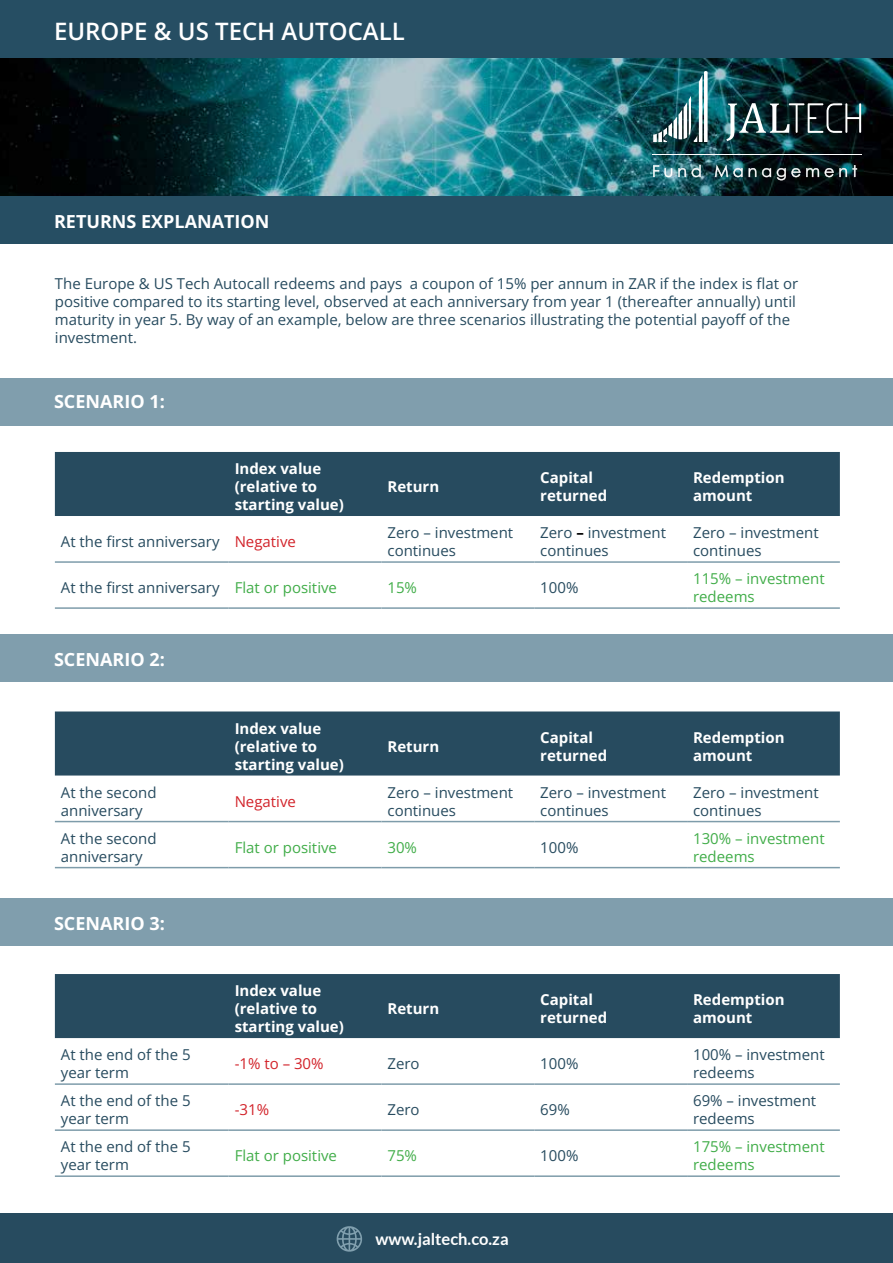
<style>
.page{position:relative;width:893px;height:1263px;background:#fff}
.page>*{position:absolute;margin:0;border:0;box-sizing:border-box;transform-origin:0 0}
.t1{font:600 24px "Open Sans";color:#fff}
.t2{font:700 18px "Open Sans";color:#fff}
.t3{font:700 16.5px "Lato";color:#fff}
.t4{font:15px/18px "Open Sans";color:#274b5f}
.t5{font:700 15px/18px "Open Sans";color:#fff}
.t6{font:15px/18px "Open Sans";color:#41ad49}
.t7{font:15px "Open Sans";color:#d2232a}
.s1{color:#d2232a}
.s2{font-weight:700;color:#000}
.s3{color:#41ad49}
</style>
<div class="page">
<div style="left:55px;top:452px;width:785px;height:64px;background:#274b5f"></div>
<hr style="left:229px;top:561px;width:152px;height:2px;background:#7e9caa">
<hr style="left:381px;top:561px;width:153px;height:2px;background:#7e9caa">
<hr style="left:534px;top:561px;width:153px;height:2px;background:#7e9caa">
<hr style="left:687px;top:561px;width:153px;height:2px;background:#7e9caa">
<hr style="left:229px;top:607px;width:152px;height:2px;background:#7e9caa">
<hr style="left:381px;top:607px;width:153px;height:2px;background:#7e9caa">
<hr style="left:534px;top:607px;width:153px;height:2px;background:#7e9caa">
<hr style="left:687px;top:607px;width:153px;height:2px;background:#7e9caa">
<hr style="left:55px;top:561px;width:174px;height:2px;background:#7e9caa">
<hr style="left:55px;top:607px;width:174px;height:2px;background:#7e9caa">
<div style="left:0;top:1213px;width:893px;height:50px;background:#274b5f"></div>
<div style="left:0;top:378px;width:893px;height:47px;background:#809ead"></div>
<div style="left:55px;top:711px;width:785px;height:64px;background:#274b5f"></div>
<hr style="left:229px;top:821px;width:152px;height:1px;background:#7e9caa">
<hr style="left:381px;top:821px;width:153px;height:1px;background:#7e9caa">
<hr style="left:534px;top:821px;width:153px;height:1px;background:#7e9caa">
<hr style="left:687px;top:821px;width:153px;height:1px;background:#7e9caa">
<hr style="left:229px;top:867px;width:152px;height:1px;background:#7e9caa">
<hr style="left:381px;top:867px;width:153px;height:1px;background:#7e9caa">
<hr style="left:534px;top:867px;width:153px;height:1px;background:#7e9caa">
<hr style="left:687px;top:867px;width:153px;height:1px;background:#7e9caa">
<hr style="left:55px;top:821px;width:174px;height:1px;background:#7e9caa">
<hr style="left:55px;top:867px;width:174px;height:1px;background:#7e9caa">
<div style="left:0;top:634px;width:893px;height:48px;background:#809ead"></div>
<div style="left:55px;top:974px;width:785px;height:64px;background:#274b5f"></div>
<hr style="left:229px;top:1083px;width:152px;height:2px;background:#7e9caa">
<hr style="left:381px;top:1083px;width:153px;height:2px;background:#7e9caa">
<hr style="left:534px;top:1083px;width:153px;height:2px;background:#7e9caa">
<hr style="left:687px;top:1083px;width:153px;height:2px;background:#7e9caa">
<hr style="left:229px;top:1129px;width:152px;height:2px;background:#7e9caa">
<hr style="left:381px;top:1129px;width:153px;height:2px;background:#7e9caa">
<hr style="left:534px;top:1129px;width:153px;height:2px;background:#7e9caa">
<hr style="left:687px;top:1129px;width:153px;height:2px;background:#7e9caa">
<hr style="left:229px;top:1175px;width:152px;height:2px;background:#7e9caa">
<hr style="left:381px;top:1175px;width:153px;height:2px;background:#7e9caa">
<hr style="left:534px;top:1175px;width:153px;height:2px;background:#7e9caa">
<hr style="left:687px;top:1175px;width:153px;height:2px;background:#7e9caa">
<hr style="left:55px;top:1083px;width:174px;height:2px;background:#7e9caa">
<hr style="left:55px;top:1129px;width:174px;height:2px;background:#7e9caa">
<hr style="left:55px;top:1175px;width:174px;height:2px;background:#7e9caa">
<div style="left:0;top:898px;width:893px;height:48px;background:#809ead"></div>
<svg style="left:0;top:58px;width:893px;height:138px"></svg>
<svg style="left:726px;top:103px;width:135px;height:38px"></svg>
<svg style="left:653px;top:71px;width:55px;height:71px"></svg>
<hr style="left:652px;top:154px;width:210px;height:1px;background:#fff">
<svg style="left:653px;top:165px;width:19px;height:12px"></svg>
<svg style="left:678px;top:168px;width:8px;height:9px"></svg>
<svg style="left:692px;top:165px;width:9px;height:12px"></svg>
<svg style="left:715px;top:165px;width:28px;height:12px"></svg>
<svg style="left:749px;top:168px;width:7px;height:9px"></svg>
<svg style="left:762px;top:168px;width:9px;height:9px"></svg>
<svg style="left:777px;top:168px;width:23px;height:12px"></svg>
<svg style="left:806px;top:165px;width:51px;height:12px"></svg>
<div style="left:0;top:0;width:893px;height:58px;background:#264e63"></div>
<div style="left:0;top:196px;width:893px;height:48px;background:#264e63"></div>
<svg style="left:336px;top:1226px;width:26px;height:26px"></svg>
<h1 class="t1" style="left:54px;top:15px;width:352px">EUROPE &amp; US TECH AUTOCALL</h1>
<p class="t2" style="left:54px;top:209px;width:217px">RETURNS EXPLANATION</p>
<p class="t2" style="left:54px;top:209px;width:270px">WHEN IS MY CAPITAL AT RISK?</p>
<p class="t4" style="left:55px;top:274px;width:745px">The Europe &amp; US Tech Autocall redeems and pays a coupon of 15% per annum in ZAR if the index is flat or positive compared to its starting level, observed at each anniversary from year 1 (thereafter annually) until maturity in year 5. By way of an example, below are three scenarios illustrating the potential payoff of the investment.</p>
<p class="t2" style="left:54px;top:389px;width:112px">SCENARIO 1:</p>
<p class="t5" style="left:235px;top:459px;width:111px">Index value (relative to starting value)</p>
<p class="t5" style="left:387px;top:477px;width:53px">Return</p>
<p class="t5" style="left:540px;top:468px;width:69px">Capital returned</p>
<p class="t5" style="left:693px;top:468px;width:93px">Redemption amount</p>
<p class="t4" style="left:61px;top:532px;width:237px">At the first anniversary <span class="s1">Negative</span></p>
<p class="t4" style="left:387px;top:523px;width:127px">Zero – investment continues</p>
<p class="t4" style="left:540px;top:523px;width:127px">Zero <span class="s2">–</span> investment continues</p>
<p class="t4" style="left:693px;top:523px;width:127px">Zero – investment continues</p>
<p class="t4" style="left:61px;top:578px;width:278px">At the first anniversary <span class="s3">Flat or positive</span></p>
<p class="t6" style="left:387px;top:578px;width:31px">15%</p>
<p class="t4" style="left:540px;top:578px;width:40px">100%</p>
<p class="t6" style="left:693px;top:569px;width:133px">115% – investment redeems</p>
<p class="t2" style="left:54px;top:647px;width:112px">SCENARIO 2:</p>
<p class="t5" style="left:235px;top:719px;width:111px">Index value (relative to starting value)</p>
<p class="t5" style="left:387px;top:737px;width:53px">Return</p>
<p class="t5" style="left:540px;top:728px;width:69px">Capital returned</p>
<p class="t5" style="left:693px;top:728px;width:93px">Redemption amount</p>
<p class="t4" style="left:61px;top:783px;width:97px">At the second anniversary</p>
<p class="t7" style="left:235px;top:791px;width:63px">Negative</p>
<p class="t4" style="left:387px;top:783px;width:127px">Zero – investment continues</p>
<p class="t4" style="left:540px;top:783px;width:127px">Zero – investment continues</p>
<p class="t4" style="left:693px;top:783px;width:127px">Zero – investment continues</p>
<p class="t4" style="left:61px;top:829px;width:97px">At the second anniversary</p>
<p class="t6" style="left:235px;top:838px;width:104px">Flat or positive</p>
<p class="t6" style="left:387px;top:838px;width:31px">30%</p>
<p class="t4" style="left:540px;top:838px;width:40px">100%</p>
<p class="t6" style="left:693px;top:829px;width:133px">130% – investment redeems</p>
<p class="t2" style="left:54px;top:911px;width:112px">SCENARIO 3:</p>
<p class="t5" style="left:235px;top:981px;width:111px">Index value (relative to starting value)</p>
<p class="t5" style="left:387px;top:999px;width:53px">Return</p>
<p class="t5" style="left:540px;top:990px;width:69px">Capital returned</p>
<p class="t5" style="left:693px;top:990px;width:93px">Redemption amount</p>
<p class="t4" style="left:61px;top:1045px;width:131px">At the end of the 5 year term</p>
<p class="t7" style="left:235px;top:1053px;width:90px">-1% to – 30%</p>
<p class="t4" style="left:387px;top:1054px;width:34px">Zero</p>
<p class="t4" style="left:540px;top:1054px;width:40px">100%</p>
<p class="t4" style="left:693px;top:1045px;width:133px">100% – investment redeems</p>
<p class="t4" style="left:61px;top:1091px;width:131px">At the end of the 5 year term</p>
<p class="t7" style="left:235px;top:1099px;width:36px">-31%</p>
<p class="t4" style="left:387px;top:1100px;width:34px">Zero</p>
<p class="t4" style="left:540px;top:1100px;width:31px">69%</p>
<p class="t4" style="left:693px;top:1091px;width:125px">69% – investment redeems</p>
<p class="t4" style="left:61px;top:1137px;width:131px">At the end of the 5 year term</p>
<p class="t6" style="left:235px;top:1146px;width:104px">Flat or positive</p>
<p class="t6" style="left:387px;top:1146px;width:31px">75%</p>
<p class="t4" style="left:540px;top:1146px;width:40px">100%</p>
<p class="t6" style="left:693px;top:1137px;width:133px">175% – investment redeems</p>
<p class="t3" style="left:375px;top:1230px;width:135px">www.jaltech.co.za</p>
</div>
